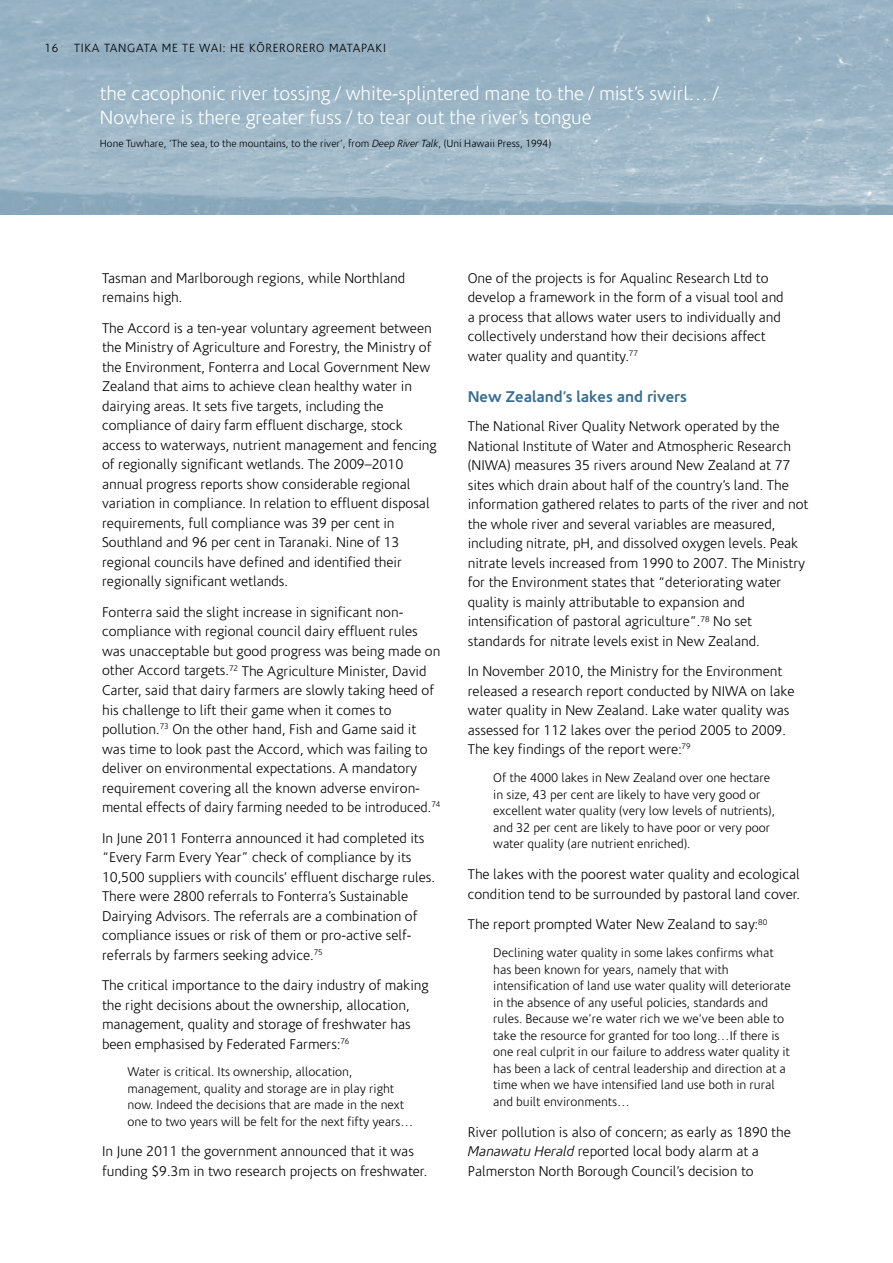
<style>
.page{position:relative;width:893px;height:1263px;background:#fff}
.page>*{position:absolute;margin:0;border:0;box-sizing:border-box;transform-origin:0 0}
.t1{font:300 19.5px/24px "Coris Macron";color:#fff}
.t2{font:700 15.75px "Coris Macron";color:#3b6e8f}
.t3{font:300 14.25px/19.5px "Coris Macron";color:#000}
.t4{font:300 12.75px/16.5px "Coris Macron";color:#000}
.t5{font:300 12px "Coris Macron";letter-spacing:.06em;color:#000}
.t6{font:300 10.5px "Coris Macron";color:#000}
.s1{font-style:italic}
</style>
<div class="page">
<img style="left:0;top:0;width:893px;height:215px">
<p class="t5" style="left:45px;top:42px;width:15px">16</p>
<p class="t5" style="left:74px;top:42px;width:313px">Tika Tangata me te Wai: he kÖrerorero matapaki</p>
<h1 class="t1" style="left:100px;top:82px;width:620px">the cacophonic river tossing / white-splintered mane to the / mist’s swirl… /<br>Nowhere is there greater fuss / to tear out the river’s tongue</h1>
<p class="t6" style="left:100px;top:138px;width:453px">Hone Tuwhare, ‘The sea, to the mountains, to the river’, from <span class="s1">Deep River Talk</span>, (U ni H awaii Press, 1994)</p>
<p class="t3" style="left:102px;top:269px;width:305px">Tasman and Marlborough regions, while Northland remains high.</p>
<p class="t3" style="left:102px;top:319px;width:336px">The Accord is a ten-year voluntary agreement between the M inistry of Agriculture and Forestry, the M inistry of the Environment, Fonterra and Local Government New Zealand that aims to achieve clean healthy water in dairying areas. I t sets five targets, including the compliance of dairy farm effluent discharge, stock access to waterways, nutrient management and fencing of regionally significant wetlands. The 2009–2010 annual progress reports show considerable regional variation in compliance. I n relation to effluent disposal requirements, full compliance was 39 per cent in Southland and 96 per cent in Taranaki. N ine of 13 regional councils have defined and identified their regionally significant wetlands.</p>
<p class="t3" style="left:102px;top:603px;width:340px">Fonterra said the slight increase in significant non&shy;compliance with regional council dairy effluent rules was unacceptable but good progress was being made on other Accord targets.<sup>72</sup> The Agriculture M inister, David Carter, said that dairy farmers are slowly taking heed of his challenge to lift their game when it comes to pollution.<sup>73</sup> On the other hand, Fish and Game said it was time to look past the Accord, which was failing to deliver on environmental expectations. A mandatory requirement covering all the known adverse environ&shy;mental effects of dairy farming needed to be introduced.<sup>74</sup></p>
<p class="t3" style="left:102px;top:828px;width:334px">I n June 2011 Fonterra announced it had completed its “Every Farm Every Year” check of compliance by its 10,500 suppliers with councils’ effluent discharge rules.<br>There were 2800 referrals to Fonterra’s Sustainable Dairying Advisors. The referrals are a combination of compliance issues or risk of them or pro-active self&shy;referrals by farmers seeking advice.<sup>75</sup></p>
<p class="t3" style="left:102px;top:976px;width:328px">The critical importance to the dairy industry of making the right decisions about the ownership, allocation, management, quality and storage of freshwater has been emphasised by Federated Farmers:<sup>76</sup></p>
<p class="t4" style="left:128px;top:1064px;width:287px">Water is critical. Its ownership, allocation, management, quality and storage are in play right now. I ndeed the decisions that are made in the next one to two years will be felt for the next fifty years…</p>
<p class="t3" style="left:102px;top:1142px;width:327px">I n June 2011 the government announced that it was funding $9.3m in two research projects on freshwater.</p>
<p class="t3" style="left:468px;top:269px;width:318px">One of the projects is for Aqualinc Research Ltd to develop a framework in the form of a visual tool and a process that allows water users to individually and collectively understand how their decisions affect water quality and quantity.<sup>77</sup></p>
<p class="t2" style="left:468px;top:388px;width:221px">New Zealand’s lakes and rivers</p>
<p class="t3" style="left:468px;top:417px;width:342px">The National River Quality Network operated by the National I nstitute of Water and Atmospheric Research (NIWA) measures 35 rivers around New Zealand at 77 sites which drain about half of the country’s land. The information gathered relates to parts of the river and not the whole river and several variables are measured, including nitrate, pH , and dissolved oxygen levels. Peak nitrate levels increased from 1990 to 2007. The M inistry for the Environment states that “deteriorating water quality is mainly attributable to expansion and intensification of pastoral agriculture”.<sup>78</sup> No set standards for nitrate levels exist in New Zealand.</p>
<p class="t3" style="left:468px;top:662px;width:328px">I n November 2010, the M inistry for the Environment released a research report conducted by NIWA on lake water quality in New Zealand. Lake water quality was assessed for 112 lakes over the period 2005 to 2009.<br>The key findings of the report were:<sup>79</sup></p>
<p class="t4" style="left:493px;top:770px;width:283px">Of the 4000 lakes in N ew Zealand over one hectare in size, 43 per cent are likely to have very good or excellent water quality (very low levels of nutrients), and 32 per cent are likely to have poor or very poor water quality (are nutrient enriched).</p>
<p class="t3" style="left:468px;top:865px;width:334px">The lakes with the poorest water quality and ecological condition tend to be surrounded by pastoral land cover.</p>
<p class="t3" style="left:468px;top:915px;width:301px">The report prompted Water N ew Zealand to say:<sup>80</sup></p>
<p class="t4" style="left:493px;top:945px;width:299px">Declining water quality in some lakes confirms what has been known for years, namely that with intensification of land use water quality will deteriorate in the absence of any useful policies, standards and rules. Because we’re water rich we we’ve been able to take the resource for granted for too long…I f there is one real culprit in our failure to address water quality it has been a lack of central leadership and direction at a time when we have intensified land use both in rural and built environments…</p>
<p class="t3" style="left:468px;top:1123px;width:325px">River pollution is also of concern; as early as 1890 the<br><span class="s1">Manawatu Herald</span> reported local body alarm at a<br>Palmerston North Borough Council’s decision to</p>
</div>
